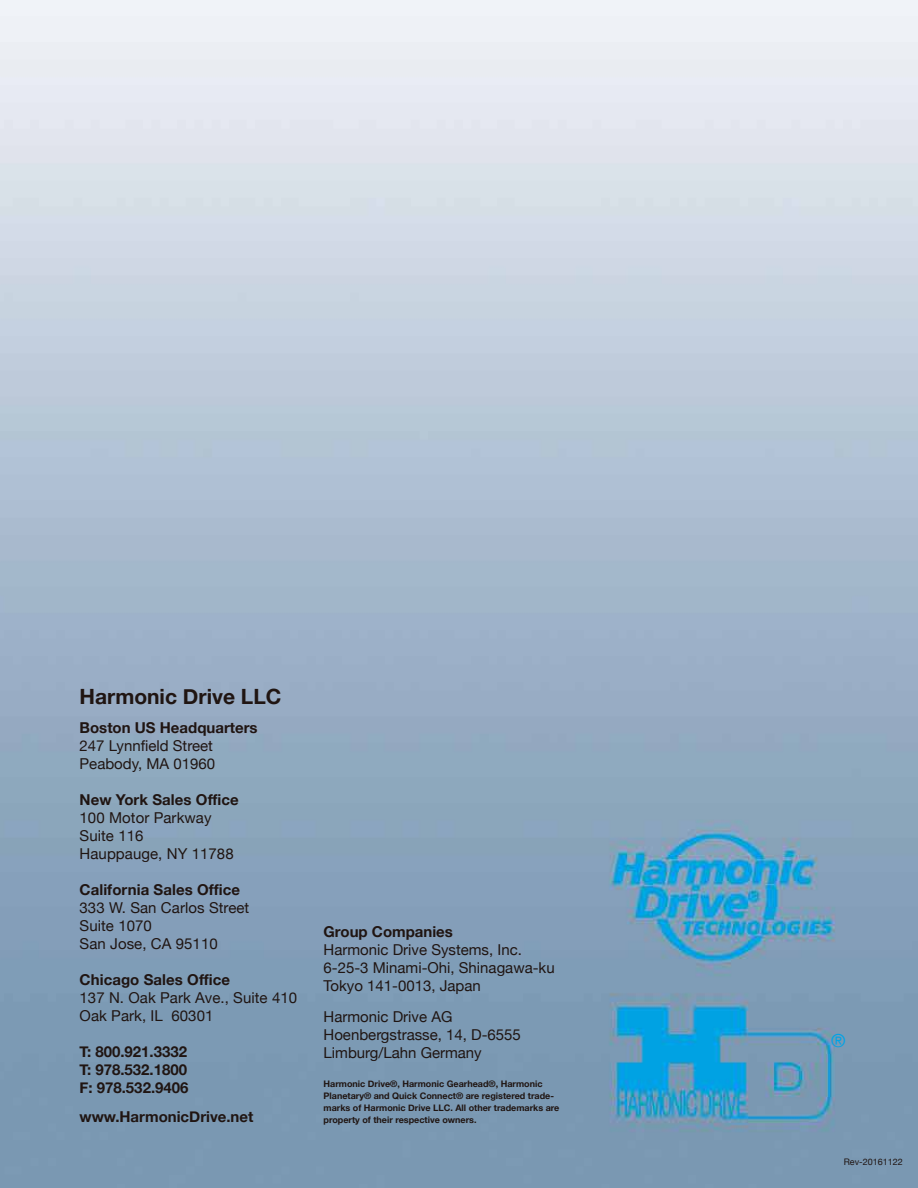
<style>
.page{position:relative;width:918px;height:1188px;background:#fff}
.page>*{position:absolute;margin:0;border:0;box-sizing:border-box;transform-origin:0 0}
.t1{font:700 21px "Helvetica Neue";color:#201512}
.t2{font:18px "Helvetica Neue";color:#00a3e6}
.t3{font:15px/18px "Helvetica Neue";color:#201512}
.t4{font:700 15px/18px "Helvetica Neue";color:#201512;text-align:justify}
.t5{font:700 9px/12px "Helvetica Neue";color:#201512}
.t6{font:9px "Helvetica Neue";color:#201512}
</style>
<div class="page">
<img style="left:0;top:0;width:918px;height:1188px">
<h1 class="t1" style="left:80px;top:680px;width:203px">Harmonic Drive LLC</h1>
<p class="t4" style="left:80px;top:719px;width:180px">Boston US Headquarters</p>
<p class="t3" style="left:80px;top:738px;width:137px">247 Lynnfield Street<br>Peabody, MA 01960</p>
<p class="t4" style="left:80px;top:791px;width:161px">New York Sales Office</p>
<p class="t3" style="left:80px;top:810px;width:156px">100 Motor Parkway<br>Suite 116<br>Hauppauge, NY 11788</p>
<p class="t4" style="left:80px;top:881px;width:162px">California Sales Office</p>
<p class="t3" style="left:80px;top:900px;width:171px">333 W. San Carlos Street<br>Suite 1070<br>San Jose, CA 95110</p>
<p class="t4" style="left:80px;top:971px;width:152px">Chicago Sales Office</p>
<p class="t3" style="left:80px;top:990px;width:219px">137 N. Oak Park Ave., Suite 410<br>Oak Park, IL 60301</p>
<p class="t4" style="left:80px;top:1043px;width:110px">T: 800.921.3332<br>T: 978.532.1800<br>F: 978.532.9406</p>
<p class="t4" style="left:80px;top:1108px;width:175px">www.HarmonicDrive.net</p>
<p class="t4" style="left:324px;top:923px;width:131px">Group Companies</p>
<p class="t3" style="left:324px;top:941px;width:233px">Harmonic Drive Systems, Inc.<br>6-25-3 Minami-Ohi, Shinagawa-ku<br>Tokyo 141-0013, Japan</p>
<p class="t3" style="left:324px;top:1009px;width:199px">Harmonic Drive AG<br>Hoenbergstrasse, 14, D-6555<br>Limburg/Lahn Germany</p>
<p class="t5" style="left:324px;top:1078px;width:237px">Harmonic Drive®, Harmonic Gearhead®, Harmonic Planetary® and Quick Connect® are registered trade&shy;marks of Harmonic Drive LLC. All other trademarks are property of their respective owners.</p>
<p class="t2" style="left:831px;top:1028px;width:16px">®</p>
<p class="t6" style="left:844px;top:1156px;width:61px">Rev-20161122</p>
</div>
